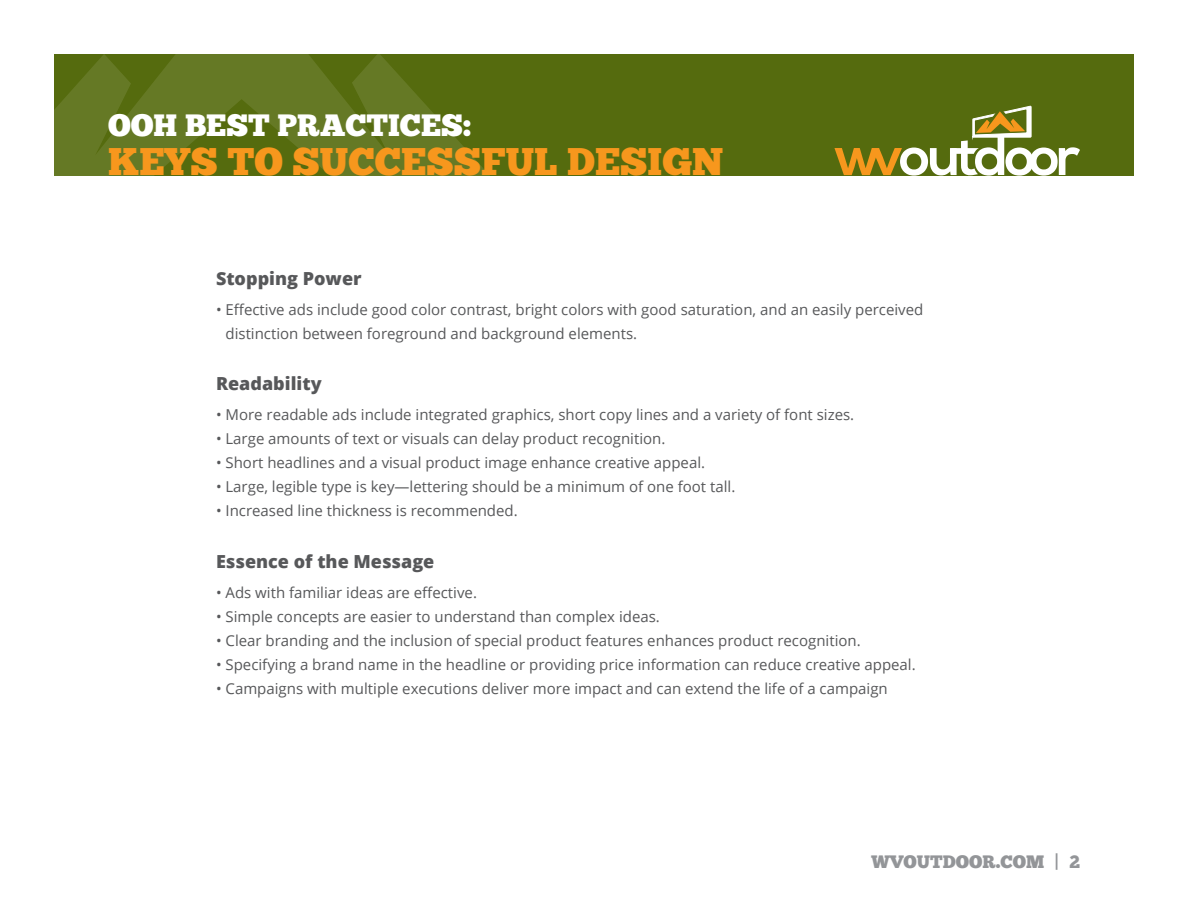
<style>
.page{position:relative;width:1188px;height:918px;background:#fff}
.page>*{position:absolute;margin:0;border:0;box-sizing:border-box;transform-origin:0 0}
.t1{font:38.55px "Chunk Five";color:#f7971d}
.t2{font:30.9px "Chunk Five";color:#fff}
.t3{font:800 18px "Open Sans";color:#57585a}
.t4{font:18px "Chunk Five";color:#939598}
.t5{font:15px/24px "Open Sans";color:#57585a}
</style>
<div class="page">
<div style="left:54px;top:54px;width:1080px;height:122px;background:#556b0e"></div>
<svg style="left:834px;top:105px;width:246px;height:71px"></svg>
<svg style="left:54px;top:54px;width:436px;height:122px;fill:#657925"></svg>
<h2 class="t2" style="left:108px;top:107px;width:365px">OOH BEST PRACTICES:</h2>
<h1 class="t1" style="left:108px;top:138px;width:617px">KEYS TO SUCCESSFUL DESIGN</h1>
<p class="t3" style="left:216px;top:265px;width:147px">Stopping Power</p>
<p class="t5" style="left:226px;top:297px;width:699px;text-indent:-10px">• Effective ads include good color contrast, bright colors with good saturation, and an easily perceived distinction between foreground and background elements.</p>
<p class="t3" style="left:216px;top:370px;width:107px">Readability</p>
<p class="t5" style="left:216px;top:403px;width:640px">• More readable ads include integrated graphics, short copy lines and a variety of font sizes.</p>
<p class="t5" style="left:216px;top:427px;width:451px">• Large amounts of text or visuals can delay product recognition.</p>
<p class="t5" style="left:216px;top:451px;width:491px">• Short headlines and a visual product image enhance creative appeal.</p>
<p class="t5" style="left:216px;top:475px;width:521px">• Large, legible type is key—lettering should be a minimum of one foot tall.</p>
<p class="t5" style="left:216px;top:499px;width:303px">• Increased line thickness is recommended.</p>
<p class="t3" style="left:216px;top:548px;width:220px">Essence of the Message</p>
<p class="t5" style="left:216px;top:580px;width:262px">• Ads with familiar ideas are effective.</p>
<p class="t5" style="left:216px;top:604px;width:445px">• Simple concepts are easier to understand than complex ideas.</p>
<p class="t5" style="left:216px;top:628px;width:646px">• Clear branding and the inclusion of special product features enhances product recognition.</p>
<p class="t5" style="left:216px;top:652px;width:701px">• Specifying a brand name in the headline or providing price information can reduce creative appeal.</p>
<p class="t5" style="left:216px;top:676px;width:673px">• Campaigns with multiple executions deliver more impact and can extend the life of a campaign</p>
<p class="t4" style="left:871px;top:851px;width:210px">WVOUTDOOR.COM | 2</p>
</div>
